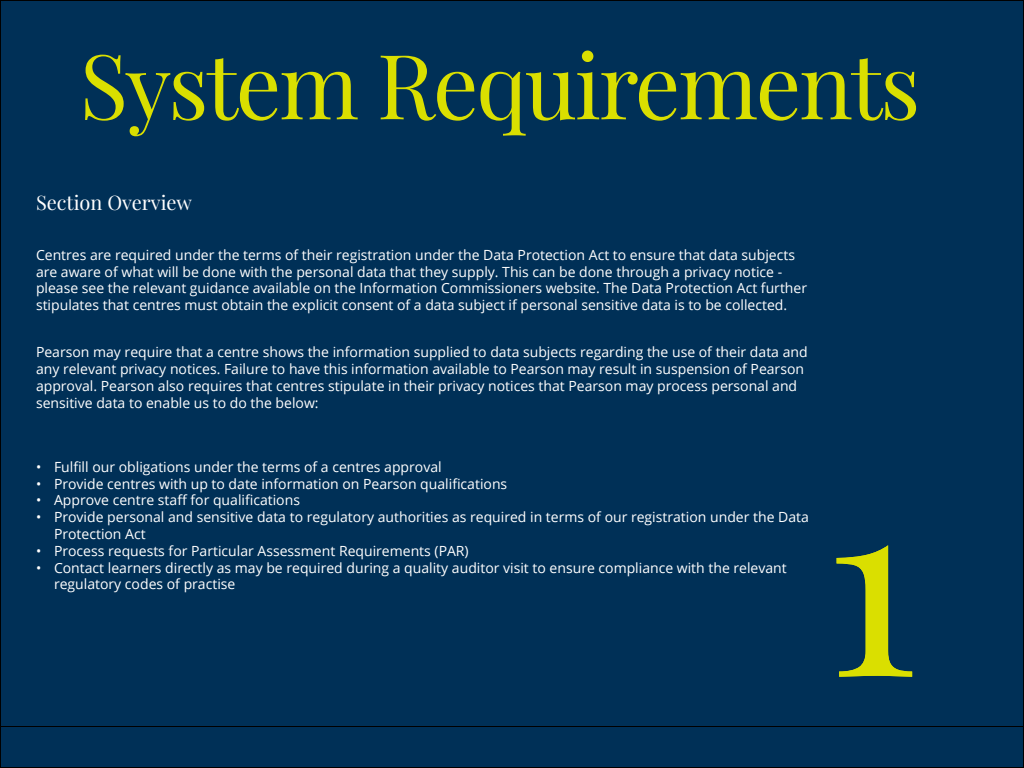
<style>
.page{position:relative;width:1024px;height:768px;background:#fff}
.page>*{position:absolute;margin:0;border:0;box-sizing:border-box;transform-origin:0 0}
.t1{font:250px "Playfair Display";color:#dadf00}
.t2{font:90px "Playfair Display";letter-spacing:-.025em;color:#dadf00}
.t3{font:20px "Playfair Display";color:#fff}
.t4{font:14px/16.8px "Open Sans";color:#fff}
</style>
<div class="page">
<div style="left:0;top:0;width:1024px;height:726px;background:#003057"></div>
<div style="left:0;top:726px;width:1024px;height:42px;background:#003057"></div>
<div style="left:0;top:726px;width:1024px;height:42px;border:1px solid #000"></div>
<h2 class="t2" style="left:80px;top:29px;width:842px">System Requirements</h2>
<h3 class="t3" style="left:36px;top:190px;width:157px">Section Overview</h3>
<p class="t4" style="left:36px;top:246px;width:773px">Centres are required under the terms of their registration under the Data Protection Act to ensure that data subjects are aware of what will be done with the personal data that they supply. This can be done through a privacy notice - please see the relevant guidance available on the Information Commissioners website. The Data Protection Act further stipulates that centres must obtain the explicit consent of a data subject if personal sensitive data is to be collected.</p>
<p class="t4" style="left:36px;top:343px;width:773px">Pearson may require that a centre shows the information supplied to data subjects regarding the use of their data and any relevant privacy notices. Failure to have this information available to Pearson may result in suspension of Pearson approval. Pearson also requires that centres stipulate in their privacy notices that Pearson may process personal and sensitive data to enable us to do the below:</p>
<p class="t4" style="left:36px;top:458px;width:407px">• Fulfill our obligations under the terms of a centres approval</p>
<p class="t4" style="left:36px;top:475px;width:473px">• Provide centres with up to date information on Pearson qualifications</p>
<p class="t4" style="left:36px;top:491px;width:266px">• Approve centre staff for qualifications</p>
<p class="t4" style="left:54px;top:508px;width:756px;text-indent:-18px">• Provide personal and sensitive data to regulatory authorities as required in terms of our registration under the Data<br>Protection Act</p>
<p class="t4" style="left:36px;top:542px;width:434px">• Process requests for Particular Assessment Requirements (PAR)</p>
<p class="t4" style="left:54px;top:559px;width:734px;text-indent:-18px">• Contact learners directly as may be required during a quality auditor visit to ensure compliance with the relevant regulatory codes of practise</p>
<h1 class="t1" style="left:825px;top:427px;width:94px">1</h1>
</div>
